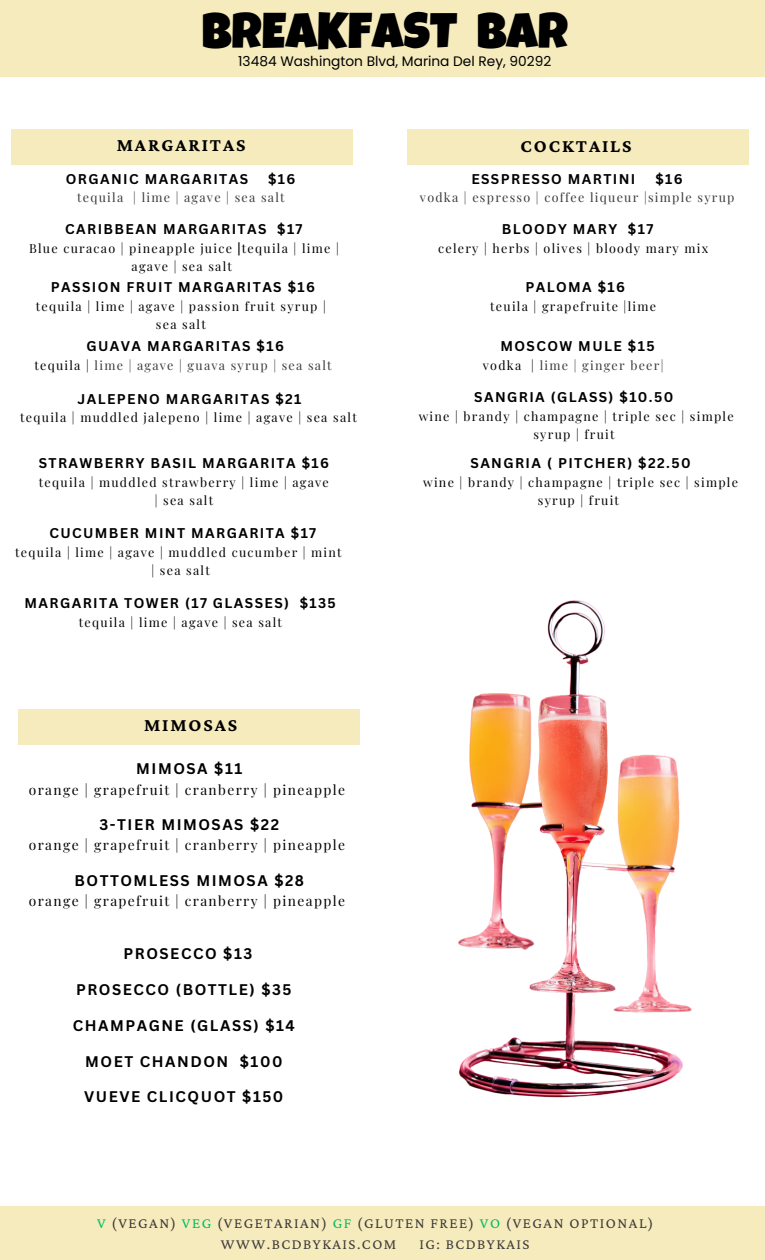
<style>
.page{position:relative;width:765px;height:1260px;background:#fff}
.page>*{position:absolute;margin:0;border:0;box-sizing:border-box;transform-origin:0 0}
.t1{font:50px "Luckiest Guy";color:#000}
.t2{font:700 18.75px "Crimson Pro";letter-spacing:.1em;color:#000}
.t3{font:700 15px "Canva Sans";letter-spacing:.1em;color:#000}
.t4{font:15px "Crimson Pro";letter-spacing:.1em;color:#3d3b3a}
.t5{font:700 13.75px "Canva Sans";letter-spacing:.1em;color:#000}
.t6{font:13.75px "Playfair Display";letter-spacing:.1em;color:#000}
.t7{font:13.75px "Poppins";color:#000}
.t8{font:12.5px/17.8px "Playfair Display";letter-spacing:.1em;color:#000;text-align:center}
.t9{font:12.5px "Playfair Display";letter-spacing:.1em;color:#3d3b3a}
.s1{font-weight:700}
.s2{color:#000}
.s3{color:#00bf63}
</style>
<div class="page">
<div style="left:0;top:0;width:765px;height:77px;background:#f6ebbd"></div>
<div style="left:0;top:1207px;width:765px;height:53px;background:#f6ebbd"></div>
<div style="left:11px;top:130px;width:342px;height:35px;background:#f6ebbd"></div>
<div style="left:407px;top:130px;width:342px;height:35px;background:#f6ebbd"></div>
<div style="left:18px;top:710px;width:342px;height:35px;background:#f6ebbd"></div>
<img style="left:458px;top:600px;width:234px;height:498px">
<h2 class="t1" style="left:202px;top:13px;width:368px">BREAKFAST BAR</h2>
<h3 class="t7" style="left:238px;top:52px;width:315px">13484 Washington Blvd, Marina Del Rey, 90292</h3>
<h1 class="t2" style="left:117px;top:134px;width:130px">MARGARITAS</h1>
<p class="t5" style="left:66px;top:169px;width:184px">ORGANIC MARGARITAS</p>
<p class="t5" style="left:268px;top:169px;width:29px">$16</p>
<p class="t9" style="left:77px;top:189px;width:209px">tequila | lime | agave | sea salt</p>
<p class="t5" style="left:65px;top:220px;width:239px">CARIBBEAN MARGARITAS $17</p>
<p class="t8" style="left:29px;top:239px;width:311px">Blue curacao | pineapple juice <span class="s1">|</span>tequila | lime | agave | sea salt</p>
<p class="t5" style="left:51px;top:278px;width:266px">PASSION FRUIT MARGARITAS $16</p>
<p class="t8" style="left:36px;top:297px;width:292px">tequila | lime | agave | passion fruit syrup | sea salt</p>
<p class="t5" style="left:86px;top:337px;width:199px">GUAVA MARGARITAS $16</p>
<p class="t9" style="left:34px;top:356px;width:299px"><span class="s2">tequila |</span> lime | agave | guava syrup | sea salt</p>
<p class="t5" style="left:78px;top:389px;width:226px">JALEPENO MARGARITAS $21</p>
<p class="t8" style="left:20px;top:408px;width:338px">tequila | muddled jalepeno | lime | agave | sea salt</p>
<p class="t5" style="left:39px;top:454px;width:292px">STRAWBERRY BASIL MARGARITA $16</p>
<p class="t8" style="left:39px;top:473px;width:291px">tequila | muddled strawberry | lime | agave | sea salt</p>
<p class="t5" style="left:49px;top:523px;width:268px">CUCUMBER MINT MARGARITA $17</p>
<p class="t8" style="left:15px;top:543px;width:328px">tequila | lime | agave | muddled cucumber | mint | sea salt</p>
<p class="t5" style="left:25px;top:594px;width:313px">MARGARITA TOWER (17 GLASSES) $135</p>
<p class="t8" style="left:79px;top:613px;width:205px">tequila | lime | agave | sea salt</p>
<h5 class="t2" style="left:144px;top:714px;width:95px">MIMOSAS</h5>
<p class="t3" style="left:136px;top:758px;width:108px">MIMOSA $11</p>
<p class="t6" style="left:29px;top:780px;width:318px">orange | grapefruit | cranberry | pineapple</p>
<p class="t3" style="left:100px;top:814px;width:181px">3-TIER MIMOSAS $22</p>
<p class="t6" style="left:29px;top:836px;width:318px">orange | grapefruit | cranberry | pineapple</p>
<p class="t3" style="left:75px;top:870px;width:231px">BOTTOMLESS MIMOSA $28</p>
<p class="t6" style="left:29px;top:891px;width:318px">orange | grapefruit | cranberry | pineapple</p>
<h3 class="t3" style="left:124px;top:943px;width:130px">PROSECCO $13</h3>
<h2 class="t3" style="left:76px;top:979px;width:217px">PROSECCO (BOTTLE) $35</h2>
<p class="t3" style="left:73px;top:1015px;width:224px">CHAMPAGNE (GLASS) $14</p>
<h6 class="t3" style="left:85px;top:1051px;width:199px">MOET CHANDON $100</h6>
<h6 class="t3" style="left:84px;top:1086px;width:201px">VUEVE CLICQUOT $150</h6>
<h3 class="t2" style="left:521px;top:136px;width:113px">COCKTAILS</h3>
<p class="t5" style="left:471px;top:169px;width:166px">ESSPRESSO MARTINI</p>
<p class="t5" style="left:655px;top:169px;width:29px">$16</p>
<p class="t9" style="left:420px;top:189px;width:316px">vodka | espresso | coffee liqueur |simple syrup</p>
<p class="t5" style="left:502px;top:220px;width:153px">BLOODY MARY $17</p>
<p class="t8" style="left:438px;top:239px;width:272px">celery | herbs | olives | bloody mary mix</p>
<p class="t5" style="left:525px;top:278px;width:101px">PALOMA $16</p>
<p class="t8" style="left:490px;top:297px;width:167px">teuila | grapefruite |lime</p>
<p class="t5" style="left:500px;top:337px;width:156px">MOSCOW MULE $15</p>
<p class="t9" style="left:483px;top:356px;width:182px"><span class="s2">vodka |</span> lime | ginger beer|</p>
<p class="t5" style="left:474px;top:388px;width:201px">SANGRIA (GLASS) $10.50</p>
<p class="t8" style="left:419px;top:407px;width:316px">wine | brandy | champagne | triple sec | simple syrup | fruit</p>
<p class="t5" style="left:471px;top:454px;width:222px">SANGRIA ( PITCHER) $22.50</p>
<p class="t8" style="left:423px;top:473px;width:316px">wine | brandy | champagne | triple sec | simple syrup | fruit</p>
<h3 class="t4" style="left:97px;top:1215px;width:558px"><span class="s3">V</span> (VEGAN) <span class="s3">VEG</span> (VEGETARIAN) <span class="s3">GF</span> (GLUTEN FREE) <span class="s3">VO</span> (VEGAN OPTIONAL)</h3>
<h3 class="t4" style="left:221px;top:1236px;width:177px">WWW.BCDBYKAIS.COM</h3>
<h3 class="t4" style="left:419px;top:1236px;width:112px">IG: BCDBYKAIS</h3>
</div>
